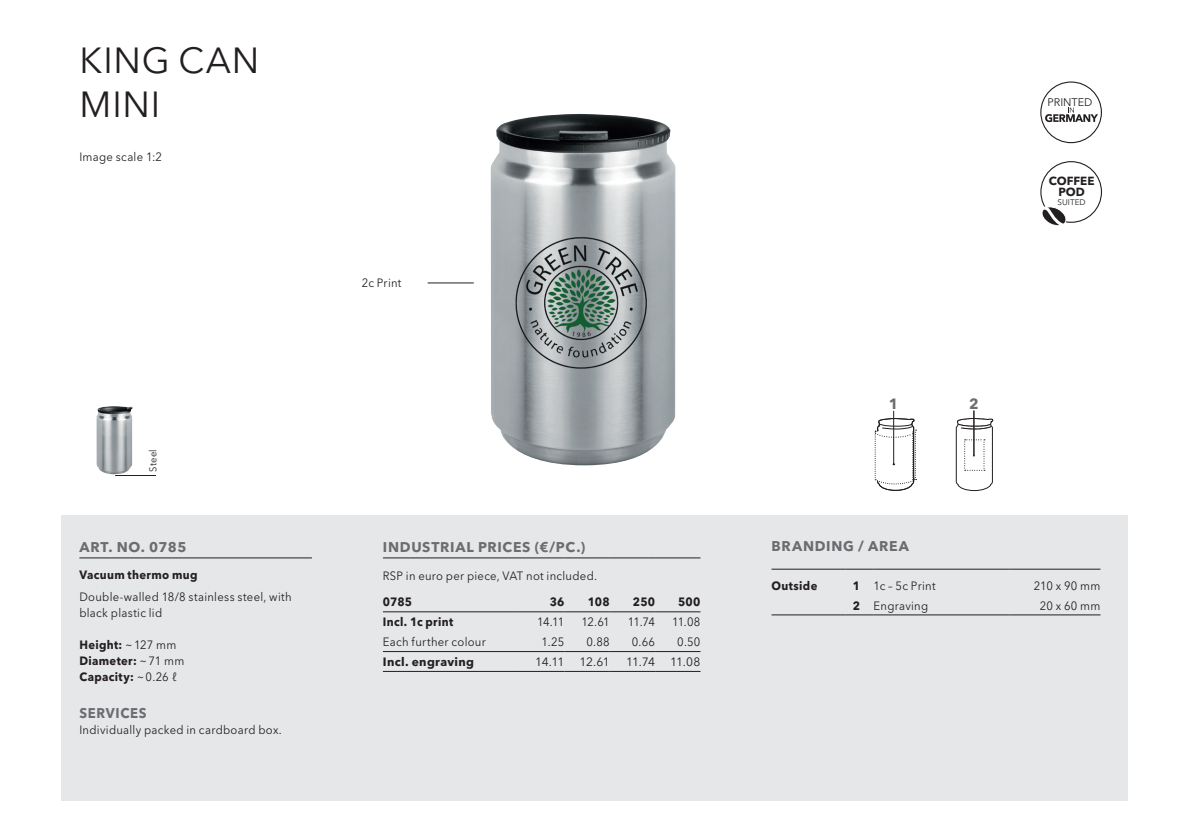
<style>
.page{position:relative;width:1191px;height:840px;background:#fff}
.page>*{position:absolute;margin:0;border:0;box-sizing:border-box;transform-origin:0 0}
.t1{font:36px/44px "Avenir Next W1 G";letter-spacing:.025em;color:#231f20}
.t2{font:700 14.8px "Avenir Next W1 G";color:#6c6d70}
.t3{font:700 14px "Avenir Next W1 G";letter-spacing:.05em;color:#6c6d70}
.t4{font:700 14px "Avenir Next W1 G";letter-spacing:.05em;color:#6c6d70;scale:.94 1}
.t5{font:12px/16px "Avenir Next W1 G";letter-spacing:.025em;color:#231f20;scale:.94 1}
.t6{font:700 12px/16px "Avenir Next W1 G";letter-spacing:.03em;color:#231f20;scale:.94 1}
.t7{font:12px "Avenir Next W1 G";letter-spacing:.025em;color:#231f20}
.t8{font:700 12px "Avenir Next W1 G";letter-spacing:.03em;color:#231f20}
.t9{font:700 11.8px/10.8px "Avenir Next W1 G";color:#231f20;text-align:center}
.t10{font:11px "Avenir Next W1 G";color:#231f20}
.t11{font:10px "Avenir Next W1 G";letter-spacing:.025em;color:#231f20;scale:.94 1}
.t12{font:8.2px "Avenir Next W1 G";color:#231f20}
.s1{font-weight:400}
.s2{font-weight:700}
</style>
<div class="page">
<div style="left:61px;top:515px;width:1066px;height:285px;background:#e6e7e9"></div>
<img style="left:490px;top:114px;width:185px;height:351px">
<img style="left:96px;top:406px;width:37px;height:68px">
<hr style="left:115px;top:475px;width:41px;height:1px;background:#231f20">
<hr style="left:893px;top:411px;width:1px;height:53px;background:#231f20">
<svg style="left:874px;top:417px;width:42px;height:73px"></svg>
<svg style="left:955px;top:417px;width:38px;height:74px"></svg>
<hr style="left:973px;top:410px;width:1px;height:45px;background:#231f20">
<hr style="left:79px;top:557px;width:233px;height:1px;background:#231f20">
<hr style="left:771px;top:568px;width:74px;height:1px;background:#231f20">
<svg style="left:845px;top:568px;width:28px;height:1px"></svg>
<hr style="left:873px;top:568px;width:136px;height:1px;background:#231f20">
<hr style="left:1009px;top:568px;width:91px;height:1px;background:#231f20">
<hr style="left:771px;top:614px;width:74px;height:1px;background:#231f20">
<svg style="left:845px;top:614px;width:28px;height:1px"></svg>
<hr style="left:873px;top:614px;width:136px;height:1px;background:#231f20">
<hr style="left:1009px;top:614px;width:91px;height:1px;background:#231f20">
<hr style="left:428px;top:282px;width:46px;height:1px;background:#231f20">
<svg style="left:1040px;top:161px;width:62px;height:65px"></svg>
<svg style="left:1040px;top:81px;width:62px;height:62px"></svg>
<hr style="left:383px;top:557px;width:136px;height:1px;background:#231f20">
<hr style="left:519px;top:557px;width:45px;height:1px;background:#231f20">
<hr style="left:564px;top:557px;width:46px;height:1px;background:#231f20">
<hr style="left:610px;top:557px;width:45px;height:1px;background:#231f20">
<hr style="left:655px;top:557px;width:45px;height:1px;background:#231f20">
<hr style="left:383px;top:611px;width:136px;height:1px;background:#231f20">
<hr style="left:519px;top:611px;width:45px;height:1px;background:#231f20">
<hr style="left:564px;top:611px;width:46px;height:1px;background:#231f20">
<hr style="left:610px;top:611px;width:45px;height:1px;background:#231f20">
<hr style="left:655px;top:611px;width:45px;height:1px;background:#231f20">
<hr style="left:519px;top:650px;width:45px;height:1px;background:#231f20">
<hr style="left:564px;top:650px;width:46px;height:1px;background:#231f20">
<hr style="left:610px;top:650px;width:45px;height:1px;background:#231f20">
<hr style="left:655px;top:650px;width:45px;height:1px;background:#231f20">
<hr style="left:383px;top:650px;width:136px;height:1px;background:#231f20">
<hr style="left:383px;top:670px;width:136px;height:1px;background:#231f20">
<hr style="left:519px;top:670px;width:45px;height:1px;background:#231f20">
<hr style="left:564px;top:670px;width:46px;height:1px;background:#231f20">
<hr style="left:610px;top:670px;width:45px;height:1px;background:#231f20">
<hr style="left:655px;top:670px;width:45px;height:1px;background:#231f20">
<h1 class="t1" style="left:80px;top:38px;width:181px">KING CAN<br>MINI</h1>
<p class="t5" style="left:79px;top:148px;width:89px">Image scale 1:2</p>
<p class="t11" style="left:147px;top:471px;width:25px;rotate:-90deg">Steel</p>
<p class="t3" style="left:79px;top:538px;width:109px">ART. NO. 0785</p>
<p class="t6" style="left:79px;top:566px;width:127px">Vacuum thermo mug</p>
<p class="t5" style="left:79px;top:588px;width:227px">Double-walled 18/8 stainless steel, with black plastic lid</p>
<p class="t6" style="left:79px;top:636px;width:113px">Height: <span class="s1">~127 mm<br></span>Diameter: <span class="s1">~71 mm<br></span>Capacity: <span class="s1">~0.26 ℓ</span></p>
<p class="t4" style="left:79px;top:704px;width:73px">SERVICES</p>
<p class="t5" style="left:79px;top:721px;width:217px">Individually packed in cardboard box.</p>
<p class="t5" style="left:362px;top:275px;width:44px">2c Print</p>
<p class="t3" style="left:383px;top:538px;width:204px">INDUSTRIAL PRICES (€/PC.)</p>
<p class="t5" style="left:383px;top:567px;width:229px">RSP in euro per piece, VAT not included.</p>
<p class="t6" style="left:383px;top:593px;width:33px">0785</p>
<p class="t6" style="left:549px;top:593px;width:17px">36</p>
<p class="t6" style="left:588px;top:593px;width:25px">108</p>
<p class="t6" style="left:633px;top:593px;width:25px">250</p>
<p class="t6" style="left:678px;top:593px;width:25px">500</p>
<p class="t6" style="left:383px;top:613px;width:76px">Incl. 1c print</p>
<p class="t5" style="left:537px;top:614px;width:31px">14.11</p>
<p class="t5" style="left:581px;top:614px;width:32px">12.61</p>
<p class="t5" style="left:628px;top:614px;width:31px">11.74</p>
<p class="t5" style="left:672px;top:614px;width:32px">11.08</p>
<p class="t5" style="left:383px;top:633px;width:111px">Each further colour</p>
<p class="t5" style="left:541px;top:633px;width:26px">1.25</p>
<p class="t5" style="left:586px;top:633px;width:26px">0.88</p>
<p class="t5" style="left:632px;top:633px;width:26px">0.66</p>
<p class="t5" style="left:677px;top:633px;width:26px">0.50</p>
<p class="t8" style="left:383px;top:654px;width:93px">Incl. engraving</p>
<p class="t7" style="left:535px;top:654px;width:31px">14.11</p>
<p class="t7" style="left:579px;top:654px;width:32px">12.61</p>
<p class="t7" style="left:626px;top:654px;width:31px">11.74</p>
<p class="t7" style="left:670px;top:654px;width:32px">11.08</p>
<p class="t10" style="left:1047px;top:96px;width:46px">PRINTED</p>
<p class="t9" style="left:1048px;top:176px;width:47px">COFFEE<br>POD</p>
<p class="t12" style="left:1057px;top:197px;width:29px">SUITED</p>
<p class="t2" style="left:889px;top:394px;width:11px">1</p>
<p class="t2" style="left:969px;top:394px;width:11px">2</p>
<p class="t3" style="left:771px;top:537px;width:139px">BRANDING / AREA</p>
<p class="t6" style="left:771px;top:577px;width:50px">Outside</p>
<p class="t5" style="left:853px;top:577px;width:89px"><span class="s2">1</span> 1c – 5c Print</p>
<p class="t5" style="left:1033px;top:577px;width:72px">210 x 90 mm</p>
<p class="t5" style="left:853px;top:597px;width:82px"><span class="s2">2</span> Engraving</p>
<p class="t5" style="left:1039px;top:597px;width:66px">20 x 60 mm</p>
</div>
